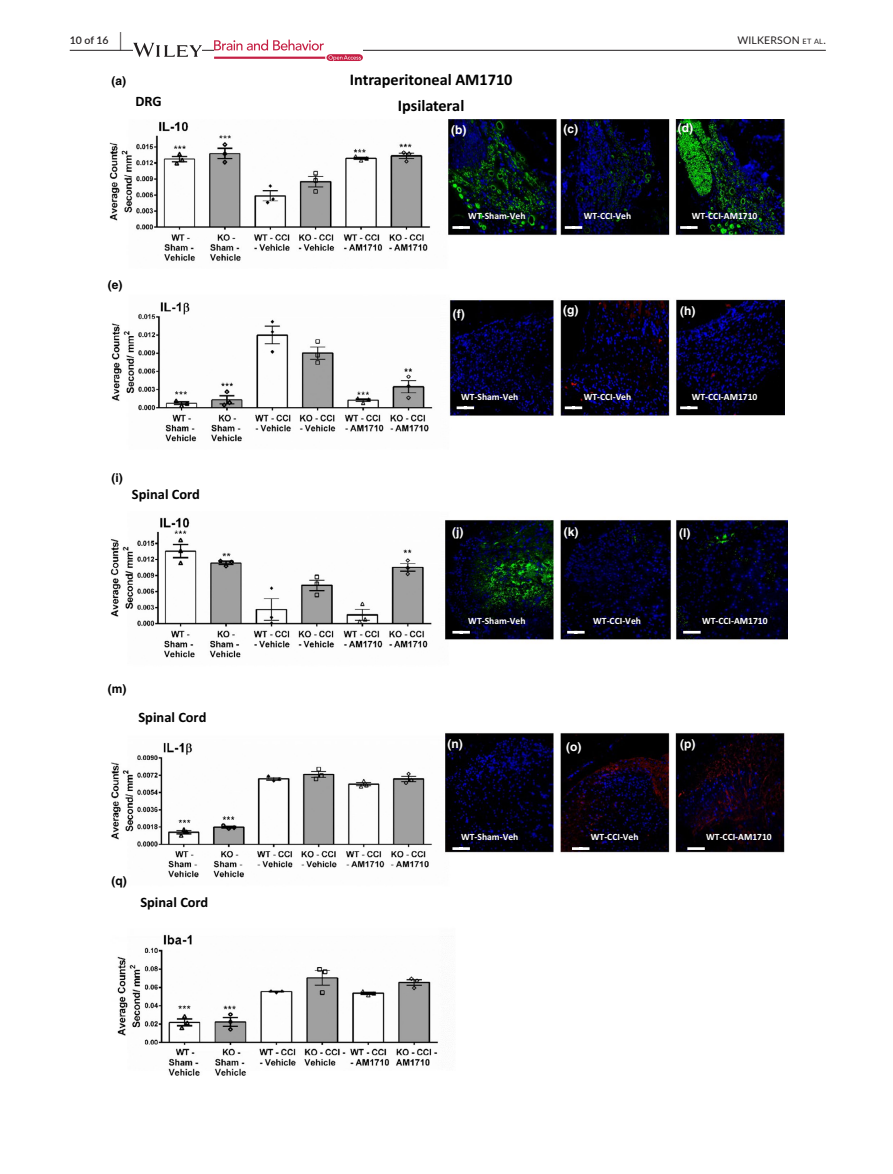
<style>
.page{position:relative;width:893px;height:1174px;background:#fff}
.page>*{position:absolute;margin:0;border:0;box-sizing:border-box;transform-origin:0 0}
.t1{font:700 16.35px/26px "Calibri";color:#000;text-align:center}
.t2{font:700 14.4px "Calibri";color:#000}
.t3{font:700 12px "Helvetica";color:#fff}
.t4{font:700 12px "Helvetica";color:#000}
.t5{font:10.5px "Lato";letter-spacing:.02em;color:#231f20}
.t6{font:600 10.5px "Lato";color:#231f20}
.t7{font:700 9.6px "Calibri";color:#fff}
.s1{font-size:19.5px}
.s2{font-size:7.35px}
</style>
<div class="page">
<hr style="left:70px;top:50px;width:756px;height:1px;background:#231f20">
<svg style="left:133px;top:43px;width:69px;height:14px"></svg>
<svg style="left:214px;top:40px;width:149px;height:21px"></svg>
<img style="left:109px;top:119px;width:676px;height:323px">
<img style="left:111px;top:517px;width:677px;height:558px">
<svg style="left:680px;top:226px;width:18px;height:3px"></svg>
<svg style="left:565px;top:226px;width:17px;height:3px"></svg>
<svg style="left:452px;top:226px;width:18px;height:3px"></svg>
<svg style="left:565px;top:406px;width:17px;height:3px"></svg>
<svg style="left:680px;top:406px;width:18px;height:3px"></svg>
<svg style="left:457px;top:406px;width:17px;height:3px"></svg>
<svg style="left:567px;top:631px;width:18px;height:2px"></svg>
<svg style="left:452px;top:631px;width:18px;height:2px"></svg>
<svg style="left:683px;top:631px;width:18px;height:2px"></svg>
<svg style="left:572px;top:847px;width:17px;height:3px"></svg>
<svg style="left:452px;top:847px;width:18px;height:3px"></svg>
<hr style="left:687px;top:847px;width:18px;height:3px;background:#fff">
<p class="t6" style="left:70px;top:33px;width:54px">10 of 16 <span class="s1">|</span></p>
<p class="t5" style="left:737px;top:33px;width:90px">WILKERSON <span class="s2">et al</span>.</p>
<h1 class="t1" style="left:350px;top:66px;width:164px">Intraperitoneal AM1710<br>Ipsilateral</h1>
<p class="t4" style="left:112px;top:73px;width:16px">(a)</p>
<h2 class="t2" style="left:135px;top:92px;width:28px">DRG</h2>
<p class="t3" style="left:451px;top:122px;width:17px">(b)</p>
<p class="t3" style="left:563px;top:122px;width:16px">(c)</p>
<p class="t3" style="left:678px;top:121px;width:17px">(d)</p>
<p class="t4" style="left:108px;top:278px;width:16px">(e)</p>
<p class="t4" style="left:112px;top:470px;width:13px">(i)</p>
<h2 class="t2" style="left:132px;top:484px;width:69px">Spinal Cord</h2>
<p class="t4" style="left:108px;top:681px;width:20px">(m)</p>
<h2 class="t2" style="left:138px;top:708px;width:69px">Spinal Cord</h2>
<p class="t4" style="left:112px;top:873px;width:17px">(q)</p>
<h2 class="t2" style="left:140px;top:893px;width:69px">Spinal Cord</h2>
<p class="t7" style="left:468px;top:210px;width:59px">WT-Sham-Veh</p>
<p class="t7" style="left:584px;top:210px;width:49px">WT-CCI-Veh</p>
<p class="t7" style="left:692px;top:210px;width:67px">WT-CCI-AM1710</p>
<p class="t3" style="left:453px;top:306px;width:13px">(f)</p>
<p class="t3" style="left:563px;top:302px;width:17px">(g)</p>
<p class="t3" style="left:680px;top:303px;width:17px">(h)</p>
<p class="t7" style="left:461px;top:390px;width:59px">WT-Sham-Veh</p>
<p class="t7" style="left:584px;top:390px;width:49px">WT-CCI-Veh</p>
<p class="t7" style="left:692px;top:390px;width:67px">WT-CCI-AM1710</p>
<p class="t3" style="left:452px;top:524px;width:13px">(j)</p>
<p class="t3" style="left:564px;top:525px;width:16px">(k)</p>
<p class="t3" style="left:679px;top:525px;width:13px">(l)</p>
<p class="t7" style="left:468px;top:614px;width:59px">WT-Sham-Veh</p>
<p class="t7" style="left:702px;top:614px;width:67px">WT-CCI-AM1710</p>
<p class="t7" style="left:593px;top:614px;width:49px">WT-CCI-Veh</p>
<p class="t3" style="left:448px;top:736px;width:17px">(n)</p>
<p class="t3" style="left:566px;top:739px;width:17px">(o)</p>
<p class="t3" style="left:680px;top:736px;width:17px">(p)</p>
<p class="t7" style="left:461px;top:831px;width:59px">WT-Sham-Veh</p>
<p class="t7" style="left:706px;top:831px;width:67px">WT-CCI-AM1710</p>
<p class="t7" style="left:591px;top:831px;width:49px">WT-CCI-Veh</p>
</div>
